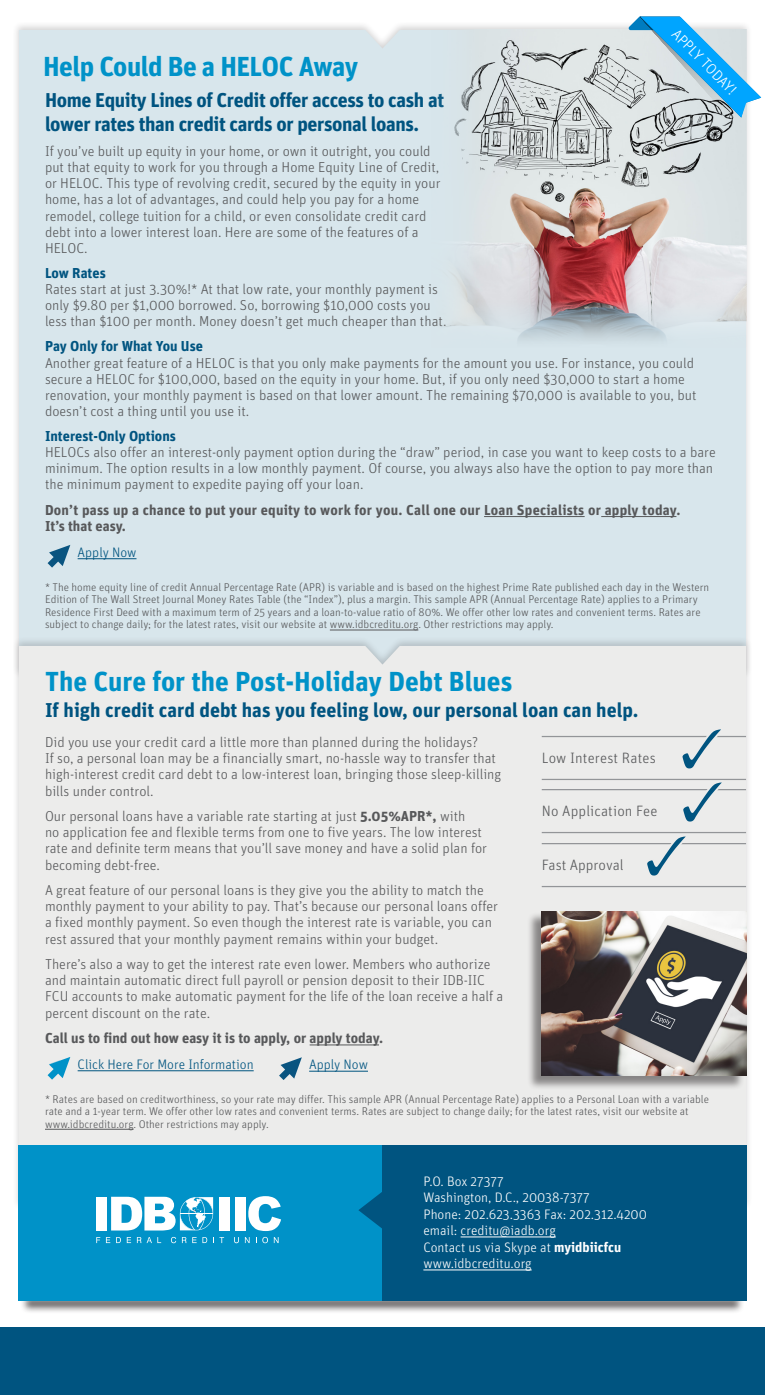
<style>
.page{position:relative;width:765px;height:1395px;background:#fff}
.page>*{position:absolute;margin:0;border:0;box-sizing:border-box;transform-origin:0 0}
.t1{font:700 27.5px "Unit";letter-spacing:-.005em;color:#0092c8}
.estilo_del_texto{font:700 20px/24px "Unit";letter-spacing:-.02em;color:#005480}
.estilo_del_texto-2{font:700 20px "Unit";color:#005480}
.t2{font:300 15px "Unit";letter-spacing:.01em;color:#57585a}
.t3{font:300 15px "Unit";color:#fff}
.estilo_del_texto-3{font:300 14.38px/16.1px "Unit";color:#57585a}
.estilo_del_texto-4{font:700 14.38px/16.1px "Unit";letter-spacing:.01em;color:#57585a}
.t4{font:300 13.75px "Unit";color:#fff}
.t5{font:300 13.75px "Unit";color:#005480}
.texto_de_asterisco{font:300 11.25px/12.5px "Unit";color:#57585a}
.s1{font-weight:700;color:#005480}
.s2{font-weight:700}
</style>
<div class="page">
<div style="left:0;top:1328px;width:765px;height:67px;background:#005480"></div>
<div style="left:12px;top:20px;width:741px;height:659px;background:#231f20;opacity:.2"></div>
<div style="left:19px;top:30px;width:727px;height:607px;background:#d8e6ec"></div>
<div style="left:12px;top:637px;width:741px;height:574px;background:#231f20;opacity:.2"></div>
<div style="left:19px;top:646px;width:727px;height:499px;background:#ececeb"></div>
<hr style="left:484px;top:516px;width:101px;height:1px;background:#57585a">
<hr style="left:601px;top:516px;width:75px;height:1px;background:#57585a">
<hr style="left:310px;top:1045px;width:69px;height:1px;background:#57585a">
<hr style="left:78px;top:1071px;width:176px;height:1px;background:#005480">
<svg style="left:48px;top:1057px;width:22px;height:23px"></svg>
<div style="left:20px;top:1292px;width:724px;height:22px;background:#231f20;opacity:.75"></div>
<div style="left:18px;top:1145px;width:364px;height:155px;background:#0092c8"></div>
<div style="left:382px;top:1145px;width:365px;height:155px;background:#005480"></div>
<svg style="left:358px;top:1192px;width:24px;height:37px"></svg>
<div style="left:220px;top:1197px;width:10px;height:33px;background:#fff"></div>
<div style="left:235px;top:1197px;width:10px;height:33px;background:#fff"></div>
<svg style="left:248px;top:1196px;width:33px;height:35px"></svg>
<div style="left:96px;top:1197px;width:11px;height:34px;background:#fff"></div>
<svg style="left:111px;top:1197px;width:102px;height:34px"></svg>
<svg style="left:96px;top:1237px;width:4px;height:6px"></svg>
<svg style="left:106px;top:1237px;width:4px;height:6px"></svg>
<svg style="left:116px;top:1237px;width:5px;height:6px"></svg>
<svg style="left:127px;top:1237px;width:4px;height:6px"></svg>
<svg style="left:137px;top:1237px;width:4px;height:6px"></svg>
<svg style="left:147px;top:1237px;width:14px;height:6px"></svg>
<svg style="left:171px;top:1237px;width:5px;height:6px"></svg>
<svg style="left:182px;top:1237px;width:25px;height:6px"></svg>
<svg style="left:213px;top:1237px;width:11px;height:6px"></svg>
<svg style="left:234px;top:1237px;width:5px;height:6px"></svg>
<svg style="left:245px;top:1237px;width:5px;height:6px"></svg>
<svg style="left:256px;top:1237px;width:12px;height:6px"></svg>
<svg style="left:274px;top:1237px;width:5px;height:6px"></svg>
<hr style="left:461px;top:1237px;width:95px;height:1px;background:#fff">
<hr style="left:423px;top:1270px;width:109px;height:1px;background:#fff">
<hr style="left:309px;top:1071px;width:59px;height:1px;background:#005480">
<svg style="left:279px;top:1057px;width:23px;height:23px"></svg>
<div style="left:526px;top:912px;width:219px;height:178px;background:#231f20;opacity:.5"></div>
<img style="left:542px;top:911px;width:204px;height:165px">
<hr style="left:542px;top:736px;width:204px;height:1px;background:#939598">
<hr style="left:542px;top:779px;width:204px;height:1px;background:#939598">
<svg style="left:680px;top:726px;width:45px;height:45px;background:#c9d5da"></svg>
<hr style="left:542px;top:789px;width:204px;height:1px;background:#939598">
<hr style="left:542px;top:832px;width:204px;height:1px;background:#939598">
<svg style="left:680px;top:780px;width:46px;height:44px;background:#c9d4da"></svg>
<hr style="left:542px;top:843px;width:204px;height:1px;background:#939598">
<hr style="left:542px;top:886px;width:204px;height:1px;background:#939598">
<svg style="left:644px;top:833px;width:46px;height:45px;background:#c9d5da"></svg>
<img style="left:428px;top:30px;width:318px;height:321px">
<svg style="left:628px;top:16px;width:133px;height:102px;background:#9acbe4"></svg>
<hr style="left:78px;top:559px;width:59px;height:1px;background:#005480">
<svg style="left:48px;top:545px;width:22px;height:23px"></svg>
<hr style="left:330px;top:630px;width:88px;height:1px;background:#57585a">
<hr style="left:45px;top:1129px;width:88px;height:1px;background:#57585a">
<p class="t3" style="left:682px;top:24px;width:87px;rotate:46deg">APPLY TODAY!</p>
<p class="t1" style="left:43px;top:49px;width:317px">Help Could Be a HELOC Away</p>
<p class="estilo_del_texto" style="left:45px;top:88px;width:401px">Home Equity Lines of Credit offer access to cash at lower rates than credit cards or personal loans.</p>
<p class="estilo_del_texto-3" style="left:45px;top:143px;width:397px">If you’ve built up equity in your home, or own it outright, you could put that equity to work for you through a Home Equity Line of Credit, or HELOC. This type of revolving credit, secured by the equity in your home, has a lot of advantages, and could help you pay for a home remodel, college tuition for a child, or even consolidate credit card debt into a lower interest loan. Here are some of the features of a HELOC.</p>
<p class="estilo_del_texto-3" style="left:45px;top:265px;width:403px"><span class="s1">Low Rates<br></span>Rates start at just 3.30%!* At that low rate, your monthly payment is only $9.80 per $1,000 borrowed. So, borrowing $10,000 costs you less than $100 per month. Money doesn’t get much cheaper than that.</p>
<p class="estilo_del_texto-3" style="left:45px;top:338px;width:653px"><span class="s1">Pay Only for What You Use<br></span>Another great feature of a HELOC is that you only make payments for the amount you use. For instance, you could secure a HELOC for $100,000, based on the equity in your home. But, if you only need $30,000 to start a home renovation, your monthly payment is based on that lower amount. The remaining $70,000 is available to you, but doesn’t cost a thing until you use it.</p>
<p class="estilo_del_texto-3" style="left:45px;top:428px;width:672px"><span class="s1">Interest-Only Options<br></span>HELOCs also offer an interest-only payment option during the “draw” period, in case you want to keep costs to a bare minimum. The option results in a low monthly payment. Of course, you always also have the option to pay more than the minimum payment to expedite paying off your loan.</p>
<p class="estilo_del_texto-4" style="left:45px;top:501px;width:637px">Don’t pass up a chance to put your equity to work for you. Call one our Loan Specialists or apply today.<br>It’s that easy.</p>
<p class="t5" style="left:78px;top:543px;width:60px">Apply Now</p>
<p class="texto_de_asterisco" style="left:45px;top:581px;width:666px">* The home equity line of credit Annual Percentage Rate (APR) is variable and is based on the highest Prime Rate published each day in the Western Edition of The Wall Street Journal Money Rates Table (the “Index”), plus a margin. This sample APR (Annual Percentage Rate) applies to a Primary Residence First Deed with a maximum term of 25 years and a loan-to-value ratio of 80%. We offer other low rates and convenient terms. Rates are subject to change daily; for the latest rates, visit our website at www.idbcreditu.org. Other restrictions may apply.</p>
<p class="t1" style="left:45px;top:664px;width:469px">The Cure for the Post-Holiday Debt Blues</p>
<p class="estilo_del_texto-2" style="left:45px;top:698px;width:595px">If high credit card debt has you feeling low, our personal loan can help.</p>
<p class="estilo_del_texto-3" style="left:45px;top:733px;width:458px">Did you use your credit card a little more than planned during the holidays?<br>If so, a personal loan may be a financially smart, no-hassle way to transfer that high-interest credit card debt to a low-interest loan, bringing those sleep-killing bills under control.</p>
<p class="estilo_del_texto-3" style="left:45px;top:807px;width:444px">Our personal loans have a variable rate starting at just <span class="s2">5.05%APR*,</span> with<br>no application fee and flexible terms from one to five years. The low interest rate and definite term means that you’ll save money and have a solid plan for becoming debt-free.</p>
<p class="estilo_del_texto-3" style="left:45px;top:881px;width:455px">A great feature of our personal loans is they give you the ability to match the monthly payment to your ability to pay. That’s because our personal loans offer a fixed monthly payment. So even though the interest rate is variable, you can rest assured that your monthly payment remains within your budget.</p>
<p class="estilo_del_texto-3" style="left:45px;top:955px;width:460px">There’s also a way to get the interest rate even lower. Members who authorize and maintain automatic direct full payroll or pension deposit to their IDB-IIC FCU accounts to make automatic payment for the life of the loan receive a half a percent discount on the rate.</p>
<p class="estilo_del_texto-4" style="left:45px;top:1030px;width:340px">Call us to find out how easy it is to apply, or apply today.</p>
<p class="t5" style="left:78px;top:1055px;width:178px">Click Here For More Information</p>
<p class="t5" style="left:309px;top:1056px;width:60px">Apply Now</p>
<p class="t2" style="left:542px;top:748px;width:116px">Low Interest Rates</p>
<p class="t2" style="left:542px;top:801px;width:117px">No Application Fee</p>
<p class="t2" style="left:542px;top:855px;width:83px">Fast Approval</p>
<p class="texto_de_asterisco" style="left:45px;top:1092px;width:666px">* Rates are based on creditworthiness, so your rate may differ. This sample APR (Annual Percentage Rate) applies to a Personal Loan with a variable rate and a 1-year term. We offer other low rates and convenient terms. Rates are subject to change daily; for the latest rates, visit our website at www.idbcreditu.org. Other restrictions may apply.</p>
<p class="t4" style="left:423px;top:1172px;width:82px">P.O. Box 27377</p>
<p class="t4" style="left:423px;top:1189px;width:168px">Washington, D.C., 20038-7377</p>
<p class="t4" style="left:423px;top:1205px;width:225px">Phone: 202.623.3363 Fax: 202.312.4200</p>
<p class="t4" style="left:423px;top:1222px;width:134px">email: creditu@iadb.org</p>
<p class="t4" style="left:423px;top:1238px;width:199px">Contact us via Skype at <span class="s2">myidbiicfcu</span></p>
<p class="t4" style="left:423px;top:1255px;width:110px">www.idbcreditu.org</p>
</div>
